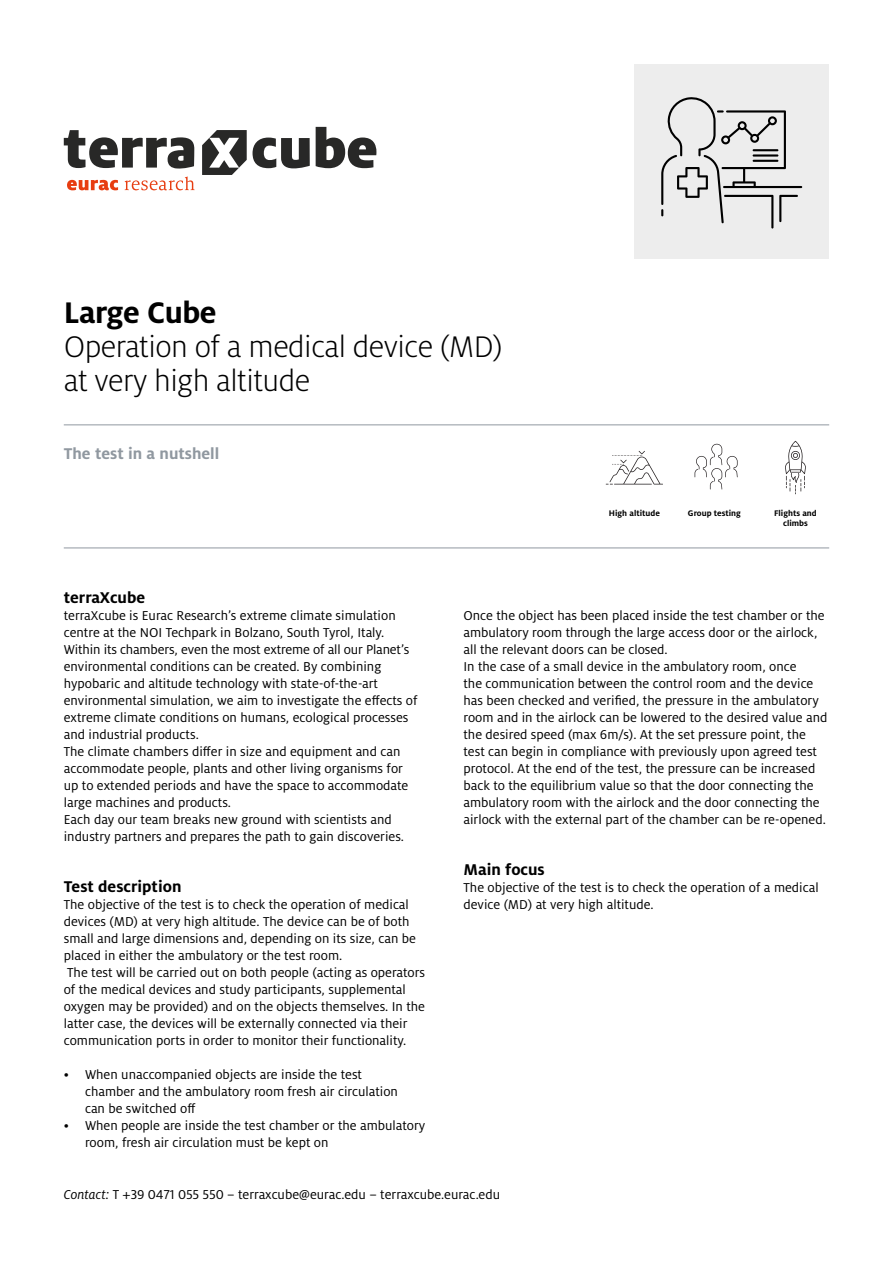
<style>
.page{position:relative;width:893px;height:1263px;background:#fff}
.page>*{position:absolute;margin:0;border:0;box-sizing:border-box;transform-origin:0 0}
.t1{font:300 33px/34px "Milo Pro";letter-spacing:-.015em;color:#000}
.t2{font:700 33px "Milo Pro";letter-spacing:-.015em;color:#000}
.t3{font:700 17.25px "Milo Pro";color:#000}
.t4{font:700 17.25px "Milo Pro";color:#9098a0}
.t5{font:14.25px/17px "Milo Pro";color:#000}
.t6{font:700 9px/10.5px "Milo Pro";color:#000;text-align:center}
.s1{font-style:italic}
</style>
<div class="page">
<svg style="left:606px;top:451px;width:57px;height:34px"></svg>
<div style="left:634px;top:64px;width:195px;height:195px;background:#ededed"></div>
<svg style="left:125px;top:176px;width:70px;height:14px"></svg>
<svg style="left:67px;top:180px;width:51px;height:10px"></svg>
<svg style="left:202px;top:130px;width:45px;height:45px"></svg>
<svg style="left:64px;top:130px;width:130px;height:39px"></svg>
<svg style="left:253px;top:138px;width:57px;height:31px"></svg>
<svg style="left:316px;top:127px;width:60px;height:41px"></svg>
<svg style="left:661px;top:97px;width:141px;height:132px"></svg>
<hr style="left:64px;top:424px;width:765px;height:1px;background:#9098a0">
<svg style="left:695px;top:444px;width:43px;height:45px"></svg>
<svg style="left:785px;top:441px;width:21px;height:53px"></svg>
<hr style="left:64px;top:547px;width:765px;height:1px;background:#9098a0">
<h1 class="t2" style="left:64px;top:294px;width:154px">Large Cube</h1>
<h1 class="t1" style="left:64px;top:330px;width:440px">Operation of a medical device (MD) at very high altitude</h1>
<p class="t4" style="left:64px;top:443px;width:157px">The test in a nutshell</p>
<p class="t3" style="left:64px;top:587px;width:83px">terraXcube</p>
<p class="t5" style="left:64px;top:607px;width:355px">terraXcube is Eurac Research’s extreme climate simulation centre at the NOI Techpark in Bolzano, South Tyrol, Italy.<br>Within its chambers, even the most extreme of all our Planet’s environmental conditions can be created. By combining hypobaric and altitude technology with state-of-the-art environmental simulation, we aim to investigate the effects of extreme climate conditions on humans, ecological processes and industrial products.<br>The climate chambers differ in size and equipment and can accommodate people, plants and other living organisms for up to extended periods and have the space to accommodate large machines and products.<br>Each day our team breaks new ground with scientists and industry partners and prepares the path to gain discoveries.</p>
<p class="t3" style="left:64px;top:877px;width:119px">Test description</p>
<p class="t5" style="left:64px;top:896px;width:363px">The objective of the test is to check the operation of medical devices (MD) at very high altitude. The device can be of both small and large dimensions and, depending on its size, can be placed in either the ambulatory or the test room.<br>The test will be carried out on both people (acting as operators of the medical devices and study participants, supplemental oxygen may be provided) and on the objects themselves. In the latter case, the devices will be externally connected via their communication ports in order to monitor their functionality.</p>
<p class="t5" style="left:85px;top:1066px;width:314px;text-indent:-21px">• When unaccompanied objects are inside the test chamber and the ambulatory room fresh air circulation can be switched off</p>
<p class="t5" style="left:85px;top:1117px;width:342px;text-indent:-21px">• When people are inside the test chamber or the ambulatory room, fresh air circulation must be kept on</p>
<p class="t6" style="left:609px;top:508px;width:52px">High altitude</p>
<p class="t6" style="left:688px;top:508px;width:55px">Group testing</p>
<p class="t6" style="left:774px;top:508px;width:44px">Flights and climbs</p>
<p class="t5" style="left:463px;top:607px;width:365px">Once the object has been placed inside the test chamber or the ambulatory room through the large access door or the airlock, all the relevant doors can be closed.<br>In the case of a small device in the ambulatory room, once<br>the communication between the control room and the device has been checked and verified, the pressure in the ambulatory room and in the airlock can be lowered to the desired value and the desired speed (max 6m/s). At the set pressure point, the test can begin in compliance with previously upon agreed test protocol. At the end of the test, the pressure can be increased back to the equilibrium value so that the door connecting the ambulatory room with the airlock and the door connecting the airlock with the external part of the chamber can be re-opened.</p>
<p class="t3" style="left:463px;top:859px;width:83px">Main focus</p>
<p class="t5" style="left:463px;top:879px;width:357px">The objective of the test is to check the operation of a medical device (MD) at very high altitude.</p>
<p class="t5" style="left:64px;top:1186px;width:438px"><span class="s1">Contact:</span> T +39 0471 055 550 – terraxcube@eurac.edu – terraxcube.eurac.edu</p>
</div>
